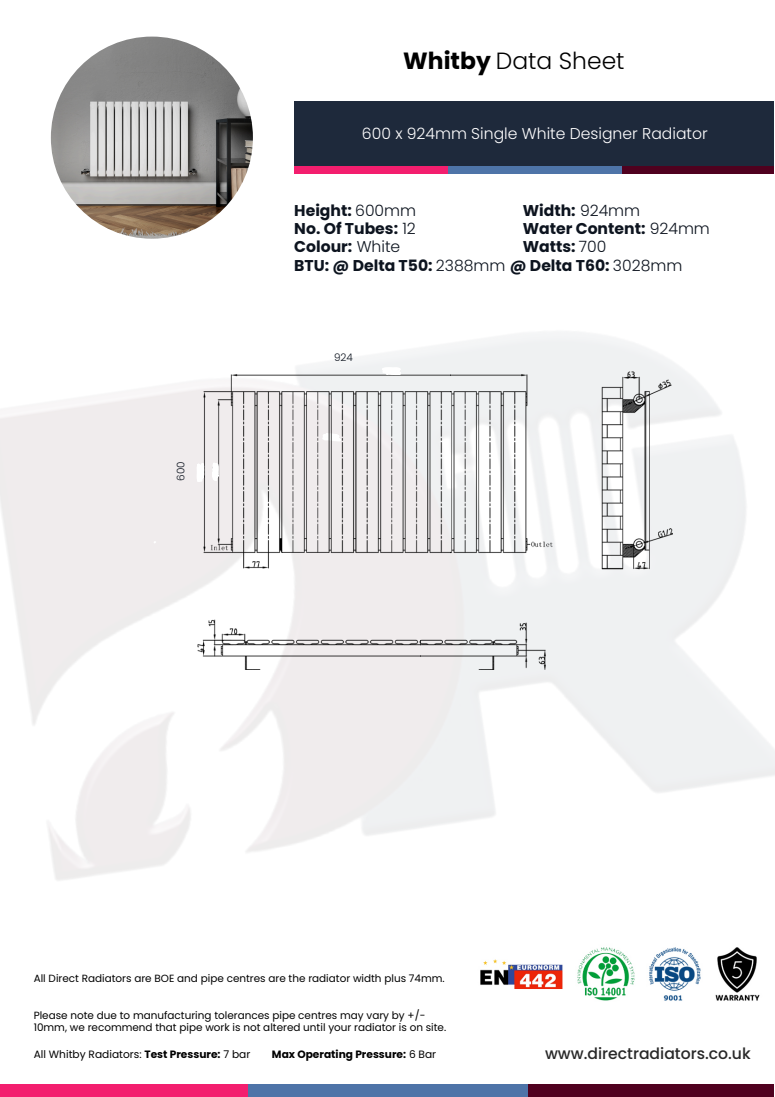
<style>
.page{position:relative;width:775px;height:1097px;background:#fff}
.page>*{position:absolute;margin:0;border:0;box-sizing:border-box;transform-origin:0 0}
.t1{font:300 23.44px "Poppins";color:#000}
.t2{font:700 15.62px/18.2px "Poppins";color:#0d141f}
.t3{font:300 15.62px "Poppins";color:#fffeff}
.t4{font:500 15.62px "Poppins";color:#282828}
.t5{font:10.62px "Poppins";color:#000}
.t6{font:700 10.62px "Poppins";color:#000}
.t7{font:10.44px/12.2px "Poppins";color:#000}
.t8{font:300 10.44px "Poppins";color:#0d141f}
.s1{font-weight:700}
.s2{font-weight:300}
.s3{font-weight:400}
</style>
<div class="page">
<div style="left:294px;top:101px;width:480px;height:66px;background:#1e293b"></div>
<div style="left:294px;top:166px;width:154px;height:8px;background:#f31e6e"></div>
<div style="left:621px;top:166px;width:153px;height:8px;background:#50011f"></div>
<div style="left:448px;top:166px;width:173px;height:8px;background:#4e74a8"></div>
<div style="left:0;top:1084px;width:248px;height:12px;background:#f31e6e"></div>
<div style="left:527px;top:1084px;width:247px;height:12px;background:#50011f"></div>
<div style="left:248px;top:1084px;width:279px;height:12px;background:#4e74a8"></div>
<img style="left:480px;top:947px;width:280px;height:54px">
<img style="left:51px;top:37px;width:202px;height:202px;border-radius:50%">
<img style="left:199px;top:369px;width:252px;height:208px">
<svg style="left:197px;top:463px;width:7px;height:19px"></svg>
<svg style="left:212px;top:462px;width:7px;height:19px"></svg>
<img style="left:451px;top:369px;width:222px;height:212px">
<img style="left:197px;top:617px;width:364px;height:53px">
<svg style="left:382px;top:367px;width:19px;height:8px"></svg>
<h3 class="t1" style="left:403px;top:45px;width:223px"><span class="s1">Whitby</span> Data Sheet</h3>
<p class="t3" style="left:362px;top:123px;width:347px">600 x 924mm Single White Designer Radiator</p>
<h3 class="t2" style="left:523px;top:201px;width:189px">Width: <span class="s2">924mm<br></span>Water Content: <span class="s2">924mm<br></span>Watts: <span class="s2">700</span></h3>
<h3 class="t2" style="left:294px;top:201px;width:389px">Height: <span class="s2">600mm<br></span>No. Of Tubes: <span class="s2">12<br></span>Colour: <span class="s2">White<br></span>BTU: @ Delta T50: <span class="s2">2388mm</span> @ Delta T60: <span class="s2">3028mm</span></h3>
<p class="t8" style="left:174px;top:481px;width:21px;rotate:-90deg">600</p>
<p class="t8" style="left:334px;top:350px;width:20px">924</p>
<h1 class="t7" style="left:34px;top:972px;width:413px">All Direct Radiators are BOE and pipe centres are the radiator width plus 74mm.</h1>
<p class="t7" style="left:34px;top:1009px;width:414px">Please note due to manufacturing tolerances pipe centres may vary by +/-<br>10mm, we recommend that pipe work is not altered until your radiator is on site.</p>
<p class="t5" style="left:34px;top:1047px;width:218px">All Whitby Radiators: <span class="s1">Test Pressure:</span> 7 bar</p>
<p class="t6" style="left:272px;top:1047px;width:166px">Max Operating Pressure: <span class="s3">6 Bar</span></p>
<p class="t4" style="left:545px;top:1042px;width:207px">www.directradiators.co.uk</p>
</div>
